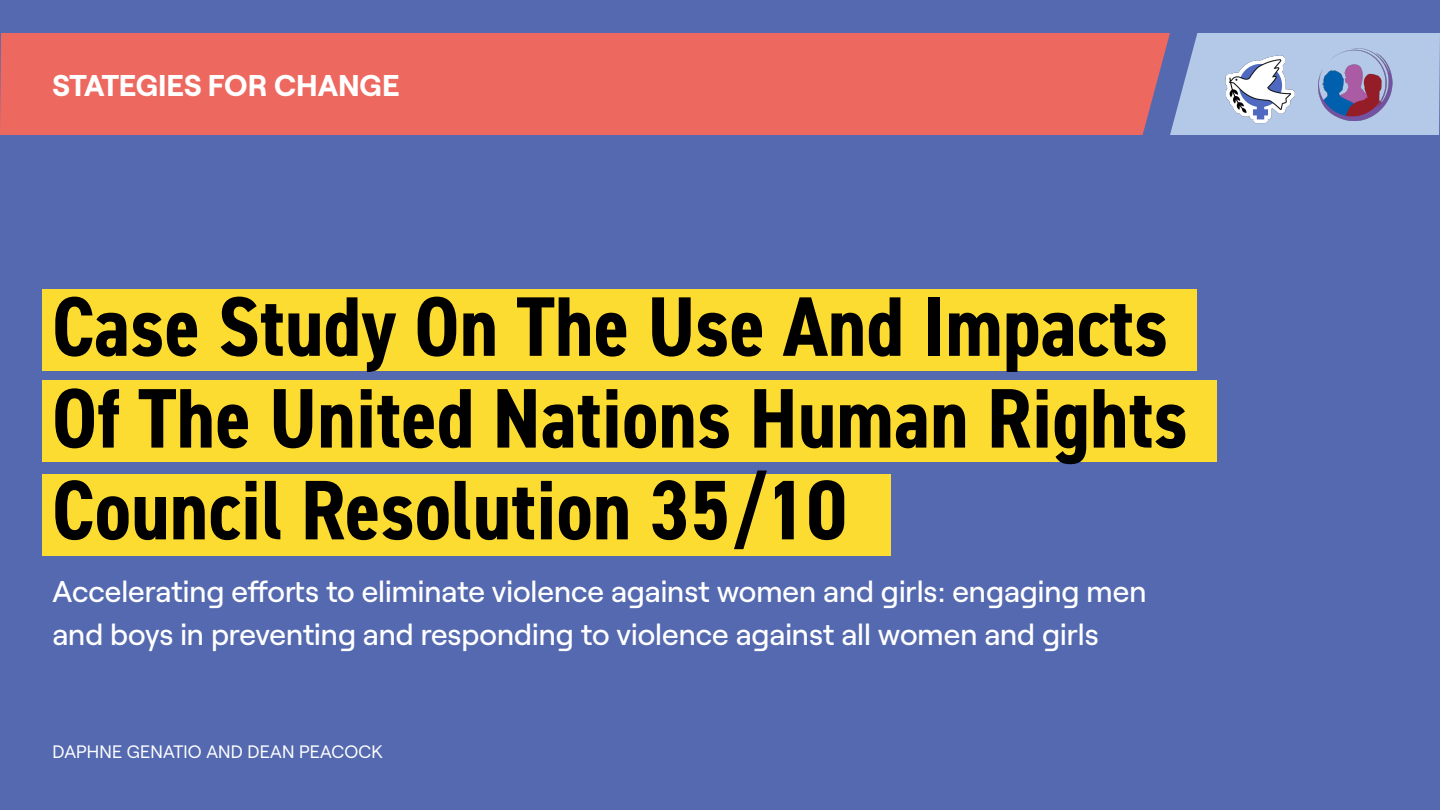
<style>
.page{position:relative;width:1440px;height:810px;background:#5469af}
.page>*{position:absolute;margin:0;border:0;box-sizing:border-box;transform-origin:0 0}
.t1{font:700 condensed 84.75px/91.8px "DIN2014";color:#000}
.t2{font:500 30px/43.5px "Roobert";color:#fff}
.t3{font:700 30px "Roobert";color:#fff}
.t4{font:18px "Roobert";letter-spacing:.01em;color:#fff}
</style>
<div class="page">
<div style="left:0;top:33px;width:1170px;height:102px;background:#ed685f"></div>
<svg style="left:1170px;top:33px;width:270px;height:102px;background:#aabee2"></svg>
<img style="left:1219px;top:49px;width:78px;height:79px">
<img style="left:1319px;top:49px;width:78px;height:71px">
<div style="left:43px;top:474px;width:848px;height:82px;background:#fddc32"></div>
<div style="left:43px;top:289px;width:1154px;height:81px;background:#fddc32"></div>
<div style="left:43px;top:380px;width:1174px;height:82px;background:#fddc32"></div>
<p class="t3" style="left:52px;top:62px;width:349px">STATEGIES FOR CHANGE</p>
<h1 class="t1" style="left:52px;top:280px;width:1137px">Case Study On The Use And Impacts<br>Of The United Nations Human Rights<br>Council Resolution 35/10</h1>
<p class="t2" style="left:52px;top:567px;width:1096px">Accelerating efforts to eliminate violence against women and girls: engaging men and boys in preventing and responding to violence against all women and girls</p>
<p class="t4" style="left:52px;top:738px;width:332px">DAPHNE GENATIO AND DEAN PEACOCK</p>
</div>
